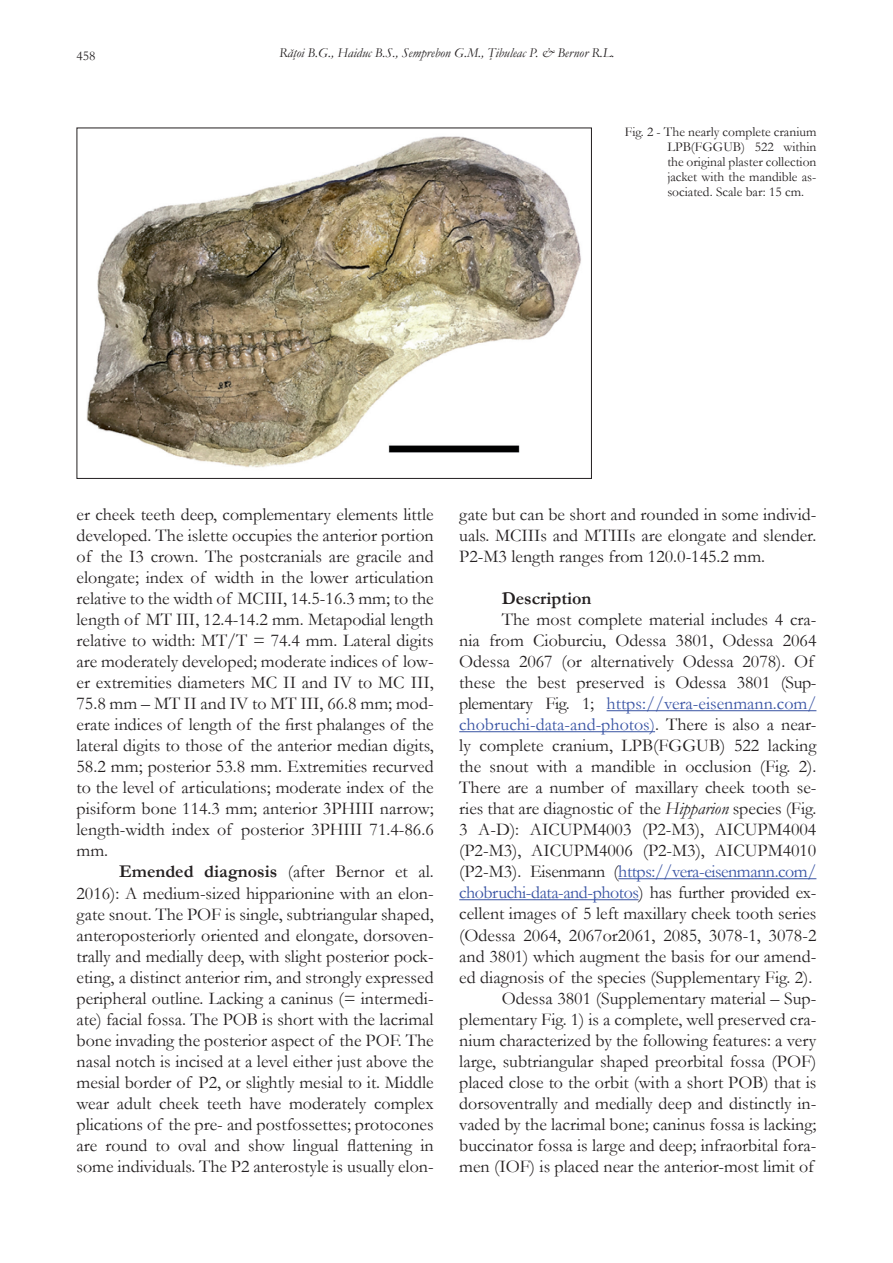
<style>
.page{position:relative;width:893px;height:1263px;background:#fff}
.page>*{position:absolute;margin:0;border:0;box-sizing:border-box;transform-origin:0 0}
.t1{font:18px/21px "Garamond";color:#231f20;text-align:justify}
.t2{font:700 18px "Garamond";color:#231f20}
.t3{font:13.5px/15px "Garamond";color:#231f20;text-align:justify}
.t4{font:italic 13.5px "Garamond";color:#231f20}
.s1{font-weight:700}
.s2{color:#3853a3}
.s3{font-style:italic}
</style>
<div class="page">
<hr style="left:607px;top:710px;width:209px;height:1px;background:#3853a3">
<hr style="left:459px;top:731px;width:196px;height:1px;background:#3853a3">
<hr style="left:618px;top:878px;width:198px;height:1px;background:#3853a3">
<hr style="left:459px;top:899px;width:180px;height:1px;background:#3853a3">
<img style="left:87px;top:136px;width:494px;height:332px">
<p class="t3" style="left:77px;top:48px;width:20px">458</p>
<p class="t4" style="left:279px;top:44px;width:337px">Răţoi B.G., Haiduc B.S., Semprebon G.M., Ţibuleac P. &amp; Bernor R.L.</p>
<p class="t3" style="left:667px;top:124px;width:151px;text-indent:-43px">Fig. 2 - The nearly complete cranium LPB(FGGUB) 522 within the original plaster collection jacket with the mandible as&shy;sociated. Scale bar: 15 cm.</p>
<p class="t1" style="left:77px;top:504px;width:359px">er cheek teeth deep, complementary elements little developed. The islette occupies the anterior portion of the I3 crown. The postcranials are gracile and elongate; index of width in the lower articulation relative to the width of MCIII, 14.5-16.3 mm; to the length of MT III, 12.4-14.2 mm. Metapodial length relative to width: MT/T = 74.4 mm. Lateral digits are moderately developed; moderate indices of low&shy;er extremities diameters MC II and IV to MC III, 75.8 mm – MT II and IV to MT III, 66.8 mm; mod&shy;erate indices of length of the first phalanges of the lateral digits to those of the anterior median digits, 58.2 mm; posterior 53.8 mm. Extremities recurved to the level of articulations; moderate index of the pisiform bone 114.3 mm; anterior 3PHIII narrow; length-width index of posterior 3PHIII 71.4-86.6 mm.</p>
<p class="t1" style="left:77px;top:861px;width:359px;text-indent:43px"><span class="s1">Emended diagnosis</span> (after Bernor et al.<br>2016): A medium-sized hipparionine with an elon&shy;gate snout. The POF is single, subtriangular shaped, anteroposteriorly oriented and elongate, dorsoven&shy;trally and medially deep, with slight posterior pock&shy;eting, a distinct anterior rim, and strongly expressed peripheral outline. Lacking a caninus (= intermedi&shy;ate) facial fossa. The POB is short with the lacrimal bone invading the posterior aspect of the POF. The nasal notch is incised at a level either just above the mesial border of P2, or slightly mesial to it. Middle wear adult cheek teeth have moderately complex plications of the pre- and postfossettes; protocones are round to oval and show lingual flattening in some individuals. The P2 anterostyle is usually elon-</p>
<p class="t1" style="left:459px;top:504px;width:359px">gate but can be short and rounded in some individ&shy;uals. MCIIIs and MTIIIs are elongate and slender.<br>P2-M3 length ranges from 120.0-145.2 mm.</p>
<p class="t2" style="left:502px;top:586px;width:91px">Description</p>
<p class="t1" style="left:459px;top:609px;width:359px;text-align:right">The most complete material includes 4 cra-<br>nia from Cioburciu, Odessa 3801, Odessa 2064<br>Odessa 2067 (or alternatively Odessa 2078). Of these the best preserved is Odessa 3801 (Sup&shy;plementary Fig. 1; <span class="s2">https://vera-eisenmann.com/ chobruchi-data-and-photos)</span>. There is also a near&shy;ly complete cranium, LPB(FGGUB) 522 lacking the snout with a mandible in occlusion (Fig. 2).<br>There are a number of maxillary cheek tooth se&shy;ries that are diagnostic of the <span class="s3">Hipparion</span> species (Fig.<br>3 A-D): AICUPM4003 (P2-M3), AICUPM4004 (P2-M3), AICUPM4006 (P2-M3), AICUPM4010 (P2-M3). Eisenmann (<span class="s2">https://vera-eisenmann.com/ chobruchi-data-and-photos</span>) has further provided ex&shy;cellent images of 5 left maxillary cheek tooth series (Odessa 2064, 2067or2061, 2085, 3078-1, 3078-2 and 3801) which augment the basis for our amend&shy;ed diagnosis of the species (Supplementary Fig. 2).<br>Odessa 3801 (Supplementary material – Sup&shy;plementary Fig. 1) is a complete, well preserved cra&shy;nium characterized by the following features: a very large, subtriangular shaped preorbital fossa (POF) placed close to the orbit (with a short POB) that is dorsoventrally and medially deep and distinctly in&shy;vaded by the lacrimal bone; caninus fossa is lacking; buccinator fossa is large and deep; infraorbital fora&shy;men (IOF) is placed near the anterior-most limit of</p>
</div>
